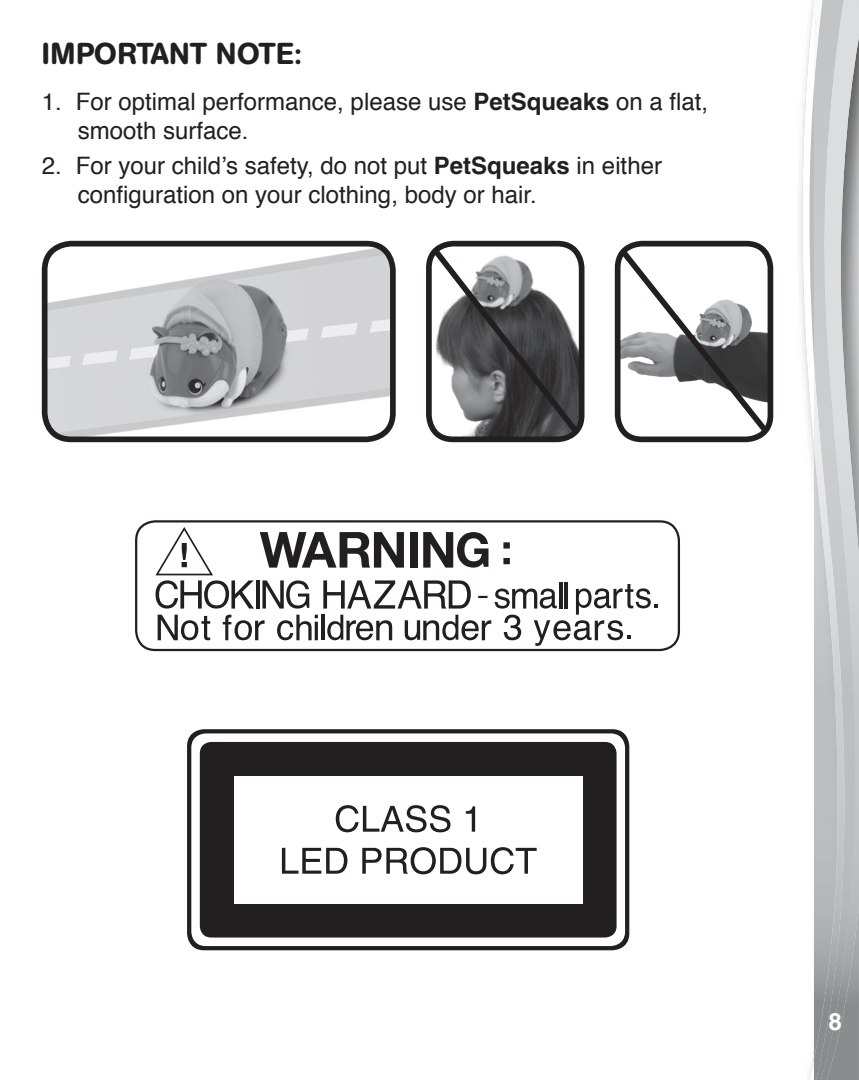
<style>
.page{position:relative;width:859px;height:1080px;background:#fff}
.page>*{position:absolute;margin:0;border:0;box-sizing:border-box;transform-origin:0 0}
.Headline{font:500 30px "AG Book Rounded";color:#231f20}
.notes{font:24px/28.8px "Helvetica";color:#231f20}
.t1{font:700 24px "Helvetica";color:#fff}
.s1{font-weight:700}
</style>
<div class="page">
<svg style="left:802px;top:0;width:12px;height:1080px"></svg>
<img style="left:847px;top:906px;width:12px;height:174px">
<svg style="left:847px;top:0;width:12px;height:906px;background:#b6b7b9"></svg>
<img style="left:814px;top:0;width:33px;height:1080px">
<div style="left:187px;top:729px;width:442px;height:221px;background:linear-gradient(to bottom,#272324,#292526);border-radius:17px"></div>
<div style="left:191px;top:733px;width:434px;height:213px;background:#fff;border-radius:14px"></div>
<div style="left:200px;top:742px;width:416px;height:196px;background:#231f20;border-radius:11px"></div>
<div style="left:234px;top:776px;width:348px;height:128px;background:#fff"></div>
<svg style="left:336px;top:805px;width:139px;height:27px"></svg>
<svg style="left:282px;top:847px;width:255px;height:27px"></svg>
<div style="left:135px;top:520px;width:545px;height:131px;border:2px solid #231f20;border-radius:19px"></div>
<svg style="left:155px;top:527px;width:503px;height:119px"></svg>
<img style="left:46px;top:248px;width:343px;height:190px">
<div style="left:42px;top:241px;width:354px;height:201px;border:6px solid #231f20;border-radius:27px"></div>
<div style="left:426px;top:241px;width:158px;height:201px;border:6px solid #231f20;border-radius:24px"></div>
<svg style="left:427px;top:243px;width:158px;height:197px"></svg>
<div style="left:615px;top:241px;width:158px;height:201px;border:6px solid #231f20;border-radius:24px"></div>
<svg style="left:615px;top:243px;width:158px;height:195px"></svg>
<p class="Headline" style="left:42px;top:36px;width:261px">IMPORTANT NOTE:</p>
<p class="notes" style="left:78px;top:88px;width:632px;text-indent:-36px">1. For optimal performance, please use <span class="s1">PetSqueaks</span> on a flat, smooth surface.</p>
<p class="notes" style="left:78px;top:153px;width:586px;text-indent:-36px">2. For your child’s safety, do not put <span class="s1">PetSqueaks</span> in either configuration on your clothing, body or hair.</p>
<p class="t1" style="left:828px;top:1007px;width:15px">8</p>
</div>
